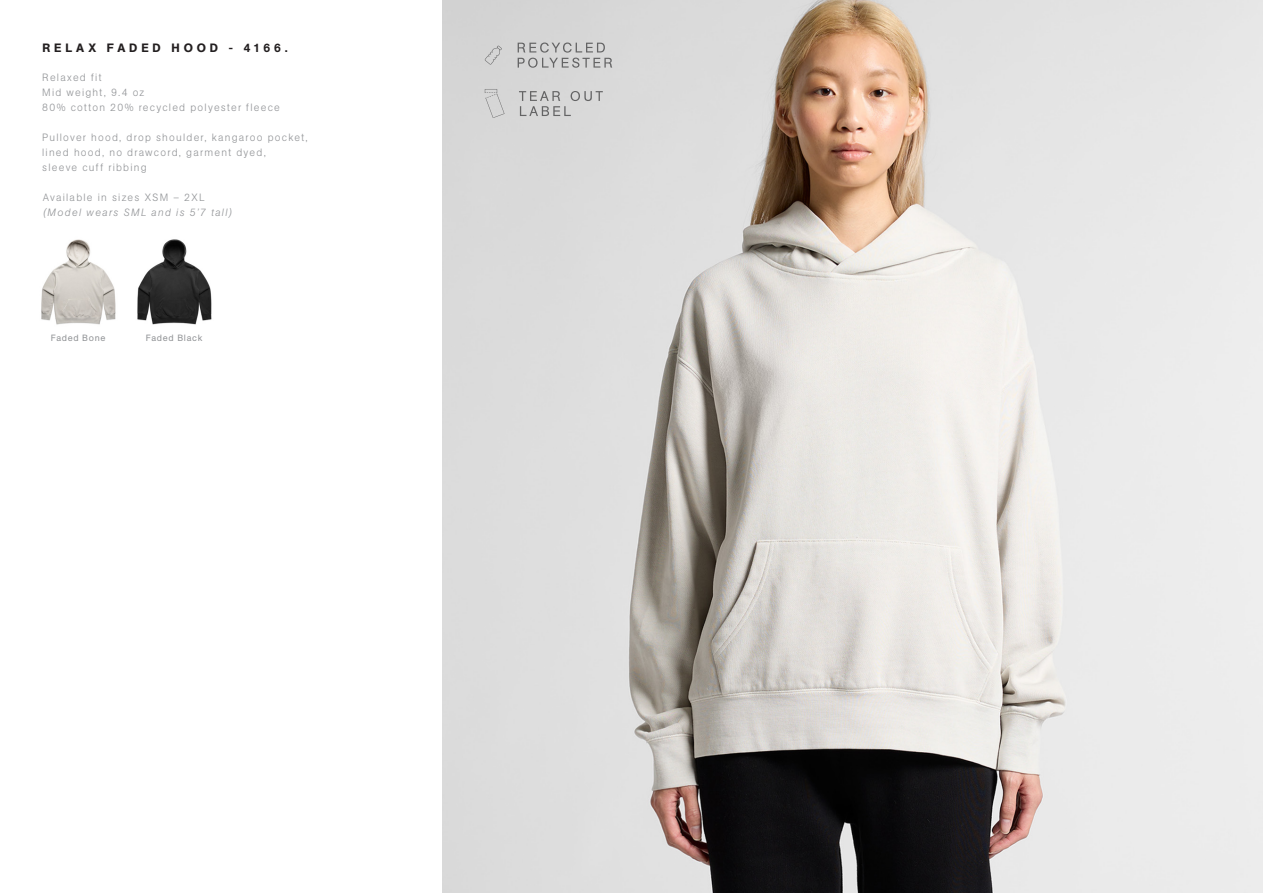
<style>
.page{position:relative;width:1263px;height:893px;background:#fff}
.page>*{position:absolute;margin:0;border:0;box-sizing:border-box;transform-origin:0 0}
.t1{font:500 12px "AG Book Pro";letter-spacing:.325em;color:#231f20}
.MEASUREMENTS{font:300 10.5px/15px "AG Book Pro";letter-spacing:.12em;color:#939598}
.t2{font:italic 300 10.5px/15px "AG Book Pro";letter-spacing:.125em;color:#939598}
.COLOUR_NAME{font:9px "AG Book Pro";letter-spacing:.075em;color:#939598}
.s1{font-style:normal}
</style>
<div class="page">
<img style="left:442px;top:0;width:821px;height:893px">
<svg style="left:519px;top:91px;width:84px;height:25px;background:#c5c5c5"></svg>
<svg style="left:497px;top:94px;width:7px;height:20px"></svg>
<svg style="left:485px;top:89px;width:12px;height:29px"></svg>
<svg style="left:485px;top:46px;width:17px;height:19px"></svg>
<svg style="left:518px;top:43px;width:94px;height:25px;background:#bfbfbf"></svg>
<img style="left:41px;top:239px;width:75px;height:86px">
<img style="left:137px;top:239px;width:75px;height:86px">
<p class="t1" style="left:42px;top:40px;width:247px">RELAX FADED HOOD - 4166.</p>
<p class="MEASUREMENTS" style="left:42px;top:69px;width:61px">Relaxed fit</p>
<p class="MEASUREMENTS" style="left:42px;top:84px;width:104px">Mid weight, 9.4 oz</p>
<p class="MEASUREMENTS" style="left:42px;top:99px;width:239px">80% cotton 20% recycled polyester fleece</p>
<p class="MEASUREMENTS" style="left:42px;top:129px;width:267px">Pullover hood, drop shoulder, kangaroo pocket, lined hood, no drawcord, garment dyed,<br>sleeve cuff ribbing</p>
<p class="t2" style="left:43px;top:190px;width:191px"><span class="s1">Available in sizes XSM – 2XL </span>(Model wears SML and is 5’7 tall)</p>
<p class="COLOUR_NAME" style="left:51px;top:332px;width:56px">Faded Bone</p>
<p class="COLOUR_NAME" style="left:146px;top:332px;width:58px">Faded Black</p>
</div>
